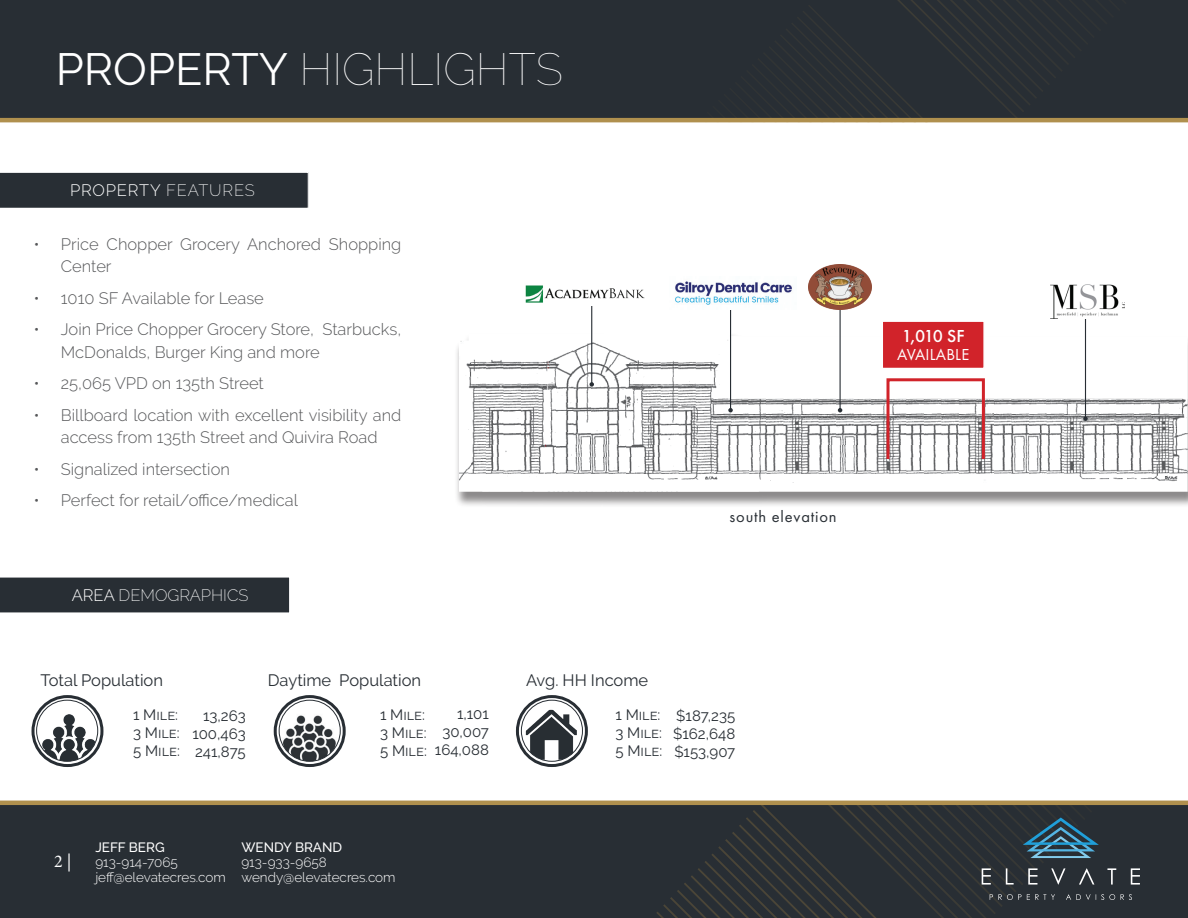
<style>
.page{position:relative;width:1188px;height:918px;background:#fff}
.page>*{position:absolute;margin:0;border:0;box-sizing:border-box;transform-origin:0 0}
.t1{font:100 45px "Raleway";color:#fff}
.t2{font:500 18px "Futura PT";color:#fff}
.t3{font:18px "Minion Pro";color:#fff}
.t4{font:300 16.5px/22.5px "Raleway";color:#57585a}
.t5{font:16.5px "Raleway";color:#282e34}
.t6{font:300 16.5px "Raleway";letter-spacing:.05em;color:#fff}
.t7{font:200 16.5px "Raleway";color:#fff}
.t8{font:16.5px "Futura PT";letter-spacing:.05em;color:#282e34}
.t9{font:16.5px "Futura PT";letter-spacing:.01em;color:#fff}
.t10{font:15px/18px "Raleway";color:#282e34;text-align:justify}
.t11{font:300 13.5px/15px "Raleway";color:#fff}
.t12{font:500 13.5px "Raleway";color:#fff}
.s1{font-weight:400}
.s2{font-weight:200}
.s3{font-weight:300}
</style>
<div class="page">
<div style="left:0;top:0;width:1188px;height:122px;background:#282e34"></div>
<svg style="left:701px;top:0;width:426px;height:118px"></svg>
<div style="left:0;top:805px;width:1188px;height:113px;background:#282e34"></div>
<svg style="left:656px;top:805px;width:439px;height:113px"></svg>
<img style="left:1030px;top:851px;width:61px;height:7px">
<img style="left:1027px;top:845px;width:68px;height:6px">
<img style="left:1023px;top:818px;width:76px;height:27px">
<img style="left:982px;top:868px;width:158px;height:32px">
<hr style="left:0;top:118px;width:1188px;height:4px;background:#b0904e">
<hr style="left:0;top:801px;width:1188px;height:4px;background:#b0904e">
<div style="left:0;top:172px;width:309px;height:36px;background:#282e34"></div>
<img style="left:279px;top:711px;width:61px;height:50px">
<div style="left:279px;top:700px;width:62px;height:62px;border:1px solid #282e34;border-radius:50%"></div>
<div style="left:274px;top:695px;width:72px;height:72px;border:3px solid #282e34;border-radius:50%"></div>
<img style="left:526px;top:710px;width:51px;height:50px">
<div style="left:521px;top:700px;width:62px;height:62px;border:1px solid #282e34;border-radius:50%"></div>
<div style="left:516px;top:695px;width:72px;height:72px;border:3px solid #282e34;border-radius:50%"></div>
<img style="left:38px;top:714px;width:60px;height:47px">
<div style="left:36px;top:700px;width:62px;height:62px;border:1px solid #282e34;border-radius:50%"></div>
<div style="left:32px;top:695px;width:71px;height:72px;border:3px solid #282e34;border-radius:50%"></div>
<div style="left:0;top:577px;width:290px;height:36px;background:#282e34"></div>
<div style="left:454px;top:332px;width:734px;height:176px;background:#231f20;opacity:.52"></div>
<img style="left:459px;top:333px;width:729px;height:159px">
<div style="left:882px;top:320px;width:103px;height:49px;background:#d1232a;border:2px solid #fff"></div>
<div style="left:886px;top:378px;width:99px;height:82px;border:3px solid #d1232a"></div>
<hr style="left:840px;top:305px;width:1px;height:105px;background:#282e34">
<svg style="left:838px;top:408px;width:4px;height:4px"></svg>
<hr style="left:730px;top:305px;width:1px;height:105px;background:#282e34">
<svg style="left:728px;top:408px;width:5px;height:4px"></svg>
<hr style="left:1085px;top:314px;width:1px;height:105px;background:#282e34">
<svg style="left:1083px;top:416px;width:5px;height:5px"></svg>
<hr style="left:591px;top:279px;width:1px;height:105px;background:#282e34">
<svg style="left:590px;top:382px;width:4px;height:5px"></svg>
<img style="left:809px;top:264px;width:62px;height:46px">
<img style="left:525px;top:279px;width:120px;height:26px">
<img style="left:675px;top:281px;width:117px;height:29px">
<img style="left:1051px;top:285px;width:74px;height:33px">
<h1 class="t1" style="left:56px;top:43px;width:508px"><span class="s1">PROPERTY</span> HIGHLIGHTS</h1>
<p class="t6" style="left:70px;top:181px;width:186px">PROPERTY <span class="s2">FEATURES</span></p>
<p class="t4" style="left:61px;top:232px;width:342px;text-indent:-27px">• Price Chopper Grocery Anchored Shopping<br>Center</p>
<p class="t4" style="left:34px;top:286px;width:232px">• 1010 SF Available for Lease</p>
<p class="t4" style="left:61px;top:318px;width:342px;text-indent:-27px">• Join Price Chopper Grocery Store, Starbucks,<br>McDonalds, Burger King and more</p>
<p class="t4" style="left:34px;top:372px;width:232px">• 25,065 VPD on 135th Street</p>
<p class="t4" style="left:34px;top:403px;width:369px;text-align:center">• Billboard location with excellent visibility and access from 135th Street and Quivira Road</p>
<p class="t4" style="left:34px;top:457px;width:198px">• Signalized intersection</p>
<p class="t4" style="left:34px;top:489px;width:266px">• Perfect for retail/office/medical</p>
<p class="t7" style="left:72px;top:585px;width:178px"><span class="s3">AREA</span> DEMOGRAPHICS</p>
<p class="t8" style="left:730px;top:506px;width:109px">south elevation</p>
<p class="t5" style="left:41px;top:671px;width:124px">Total Population</p>
<p class="t5" style="left:268px;top:671px;width:155px">Daytime Population</p>
<p class="t5" style="left:526px;top:671px;width:124px">Avg. HH Income</p>
<p class="t10" style="left:192px;top:706px;width:55px;text-indent:11px">13,263<br>100,463<br>241,875</p>
<p class="t10" style="left:380px;top:706px;width:48px">1 Mile:<br>3 Mile:<br>5 Mile:</p>
<p class="t10" style="left:673px;top:707px;width:64px">$187,235 $162,648 $153,907</p>
<p class="t10" style="left:133px;top:706px;width:48px">1 Mile:<br>3 Mile:<br>5 Mile:</p>
<p class="t10" style="left:435px;top:705px;width:55px;text-align:right">1,101<br>30,007<br>164,088</p>
<p class="t10" style="left:615px;top:706px;width:48px">1 Mile:<br>3 Mile:<br>5 Mile:</p>
<p class="t3" style="left:54px;top:849px;width:19px">2 |</p>
<p class="t12" style="left:95px;top:839px;width:71px">JEFF BERG</p>
<p class="t11" style="left:95px;top:855px;width:132px">913-914-7065 jeff@elevatecres.com</p>
<p class="t12" style="left:241px;top:839px;width:102px">WENDY BRAND</p>
<p class="t11" style="left:241px;top:855px;width:156px">913-933-9658 wendy@elevatecres.com</p>
<p class="t2" style="left:902px;top:325px;width:64px">1,010 SF</p>
<p class="t9" style="left:897px;top:344px;width:74px">AVAILABLE</p>
</div>
